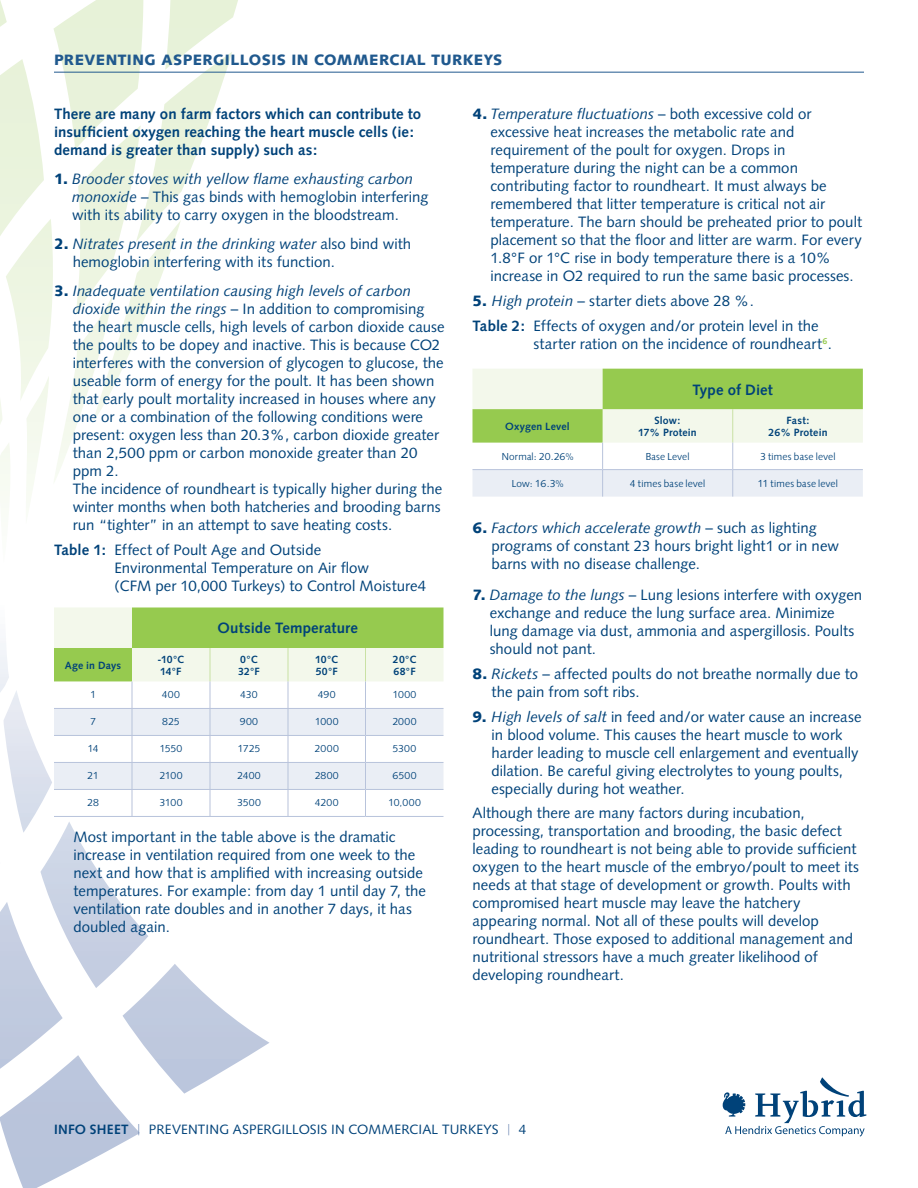
<style>
.page{position:relative;width:918px;height:1188px;background:#fff}
.page>*{position:absolute;margin:0;border:0;box-sizing:border-box;transform-origin:0 0}
.t1{font:15px/18px "Syntax";color:#004279}
.t2{font:700 15px/18px "Syntax";letter-spacing:.01em;color:#004279}
.t3{font:900 15px "Syntax";letter-spacing:.03em;color:#20598e}
.t4{font:13.5px "Syntax";letter-spacing:.01em;color:#004279}
.t5{font:700 13.5px "Syntax";letter-spacing:.02em;color:#004279}
.t6{font:10.5px "Syntax";letter-spacing:.02em;color:#004279}
.t7{font:700 10.5px/12px "Syntax";letter-spacing:.015em;color:#004279}
.s1{font-weight:900}
.s2{font-style:italic}
.s3{font-weight:700}
.s4{font-weight:400;color:#6a86b1}
.s5{font-weight:400}
.s6{color:#6a86b1}
</style>
<div class="page">
<svg style="left:0;top:0;width:238px;height:503px"></svg>
<svg style="left:0;top:607px;width:270px;height:581px"></svg>
<svg style="left:54px;top:608px;width:390px;height:208px"></svg>
<hr style="left:54px;top:708px;width:78px;height:1px;background:#b8c3db">
<hr style="left:132px;top:708px;width:78px;height:1px;background:#b8c3db">
<hr style="left:210px;top:708px;width:78px;height:1px;background:#b8c3db">
<hr style="left:288px;top:708px;width:78px;height:1px;background:#b8c3db">
<hr style="left:366px;top:708px;width:78px;height:1px;background:#b8c3db">
<hr style="left:54px;top:735px;width:78px;height:1px;background:#b8c3db">
<hr style="left:132px;top:735px;width:78px;height:1px;background:#b8c3db">
<hr style="left:210px;top:735px;width:78px;height:1px;background:#b8c3db">
<hr style="left:288px;top:735px;width:78px;height:1px;background:#b8c3db">
<hr style="left:366px;top:735px;width:78px;height:1px;background:#b8c3db">
<hr style="left:54px;top:762px;width:78px;height:1px;background:#b8c3db">
<hr style="left:132px;top:762px;width:78px;height:1px;background:#b8c3db">
<hr style="left:210px;top:762px;width:78px;height:1px;background:#b8c3db">
<hr style="left:288px;top:762px;width:78px;height:1px;background:#b8c3db">
<hr style="left:366px;top:762px;width:78px;height:1px;background:#b8c3db">
<hr style="left:54px;top:789px;width:78px;height:1px;background:#b8c3db">
<hr style="left:132px;top:789px;width:78px;height:1px;background:#b8c3db">
<hr style="left:210px;top:789px;width:78px;height:1px;background:#b8c3db">
<hr style="left:288px;top:789px;width:78px;height:1px;background:#b8c3db">
<hr style="left:366px;top:789px;width:78px;height:1px;background:#b8c3db">
<hr style="left:54px;top:816px;width:78px;height:1px;background:#b8c3db">
<hr style="left:132px;top:816px;width:78px;height:1px;background:#b8c3db">
<hr style="left:210px;top:816px;width:78px;height:1px;background:#b8c3db">
<hr style="left:288px;top:816px;width:78px;height:1px;background:#b8c3db">
<hr style="left:366px;top:816px;width:78px;height:1px;background:#b8c3db">
<svg style="left:472px;top:369px;width:391px;height:128px"></svg>
<hr style="left:472px;top:469px;width:131px;height:1px;background:#b8c3db">
<hr style="left:603px;top:469px;width:130px;height:1px;background:#b8c3db">
<hr style="left:733px;top:469px;width:130px;height:1px;background:#b8c3db">
<svg style="left:723px;top:1077px;width:143px;height:60px"></svg>
<hr style="left:54px;top:72px;width:810px;height:1px;background:#20598e">
<p class="t3" style="left:54px;top:51px;width:450px">PREVENTING ASPERGILLOSIS IN COMMERCIAL TURKEYS</p>
<p class="t2" style="left:54px;top:105px;width:369px">There are many on farm factors which can contribute to insufficient oxygen reaching the heart muscle cells (ie: demand is greater than supply) such as:</p>
<p class="t1" style="left:72px;top:170px;width:358px;text-indent:-18px"><span class="s1">1.</span> <span class="s2">Brooder stoves with yellow flame exhausting carbon monoxide</span> – This gas binds with hemoglobin interfering with its ability to carry oxygen in the bloodstream.</p>
<p class="t1" style="left:73px;top:235px;width:340px;text-indent:-19px"><span class="s1">2.</span> <span class="s2">Nitrates present in the drinking water</span> also bind with hemoglobin interfering with its function.</p>
<p class="t1" style="left:73px;top:282px;width:373px;text-indent:-19px"><span class="s1">3.</span> <span class="s2">Inadequate ventilation causing high levels of carbon dioxide within the rings</span> – In addition to compromising the heart muscle cells, high levels of carbon dioxide cause the poults to be dopey and inactive. This is because CO2 interferes with the conversion of glycogen to glucose, the useable form of energy for the poult. It has been shown that early poult mortality increased in houses where any one or a combination of the following conditions were present: oxygen less than 20.3%, carbon dioxide greater than 2,500 ppm or carbon monoxide greater than 20 ppm 2.<br>The incidence of roundheart is typically higher during the winter months when both hatcheries and brooding barns run “tighter” in an attempt to save heating costs.</p>
<p class="t1" style="left:114px;top:540px;width:313px;text-indent:-60px"><span class="s3">Table 1:</span> Effect of Poult Age and Outside<br>Environmental Temperature on Air flow<br>(CFM per 10,000 Turkeys) to Control Moisture4</p>
<p class="t2" style="left:218px;top:619px;width:142px">Outside Temperature</p>
<p class="t7" style="left:65px;top:659px;width:58px">Age in Days</p>
<p class="t7" style="left:157px;top:653px;width:28px">-10°C<br>14°F</p>
<p class="t7" style="left:238px;top:653px;width:23px">0°C<br>32°F</p>
<p class="t7" style="left:315px;top:653px;width:25px">10°C<br>50°F</p>
<p class="t7" style="left:393px;top:653px;width:25px">20°C<br>68°F</p>
<p class="t6" style="left:90px;top:688px;width:7px">1</p>
<p class="t6" style="left:162px;top:688px;width:20px">400</p>
<p class="t6" style="left:240px;top:688px;width:19px">430</p>
<p class="t6" style="left:318px;top:688px;width:19px">490</p>
<p class="t6" style="left:393px;top:688px;width:25px">1000</p>
<p class="t6" style="left:90px;top:715px;width:7px">7</p>
<p class="t6" style="left:162px;top:715px;width:19px">825</p>
<p class="t6" style="left:240px;top:715px;width:20px">900</p>
<p class="t6" style="left:315px;top:715px;width:25px">1000</p>
<p class="t6" style="left:392px;top:715px;width:26px">2000</p>
<p class="t6" style="left:87px;top:742px;width:13px">14</p>
<p class="t6" style="left:160px;top:742px;width:24px">1550</p>
<p class="t6" style="left:238px;top:742px;width:24px">1725</p>
<p class="t6" style="left:315px;top:742px;width:26px">2000</p>
<p class="t6" style="left:393px;top:742px;width:25px">5300</p>
<p class="t6" style="left:87px;top:769px;width:13px">21</p>
<p class="t6" style="left:159px;top:769px;width:25px">2100</p>
<p class="t6" style="left:237px;top:769px;width:25px">2400</p>
<p class="t6" style="left:315px;top:769px;width:26px">2800</p>
<p class="t6" style="left:392px;top:769px;width:26px">6500</p>
<p class="t6" style="left:87px;top:796px;width:13px">28</p>
<p class="t6" style="left:159px;top:796px;width:25px">3100</p>
<p class="t6" style="left:237px;top:796px;width:25px">3500</p>
<p class="t6" style="left:315px;top:796px;width:25px">4200</p>
<p class="t6" style="left:388px;top:796px;width:34px">10,000</p>
<p class="t1" style="left:54px;top:828px;width:12px">M</p>
<p class="t1" style="left:74px;top:828px;width:354px;text-indent:14px">ost important in the table above is the dramatic increase in ventilation required from one week to the next and how that is amplified with increasing outside temperatures. For example: from day 1 until day 7, the ventilation rate doubles and in another 7 days, it has doubled again.</p>
<p class="t1" style="left:491px;top:105px;width:373px;text-indent:-18px"><span class="s1">4.</span> <span class="s2">Temperature fluctuations</span> – both excessive cold or excessive heat increases the metabolic rate and requirement of the poult for oxygen. Drops in temperature during the night can be a common contributing factor to roundheart. It must always be remembered that litter temperature is critical not air temperature. The barn should be preheated prior to poult placement so that the floor and litter are warm. For every 1.8°F or 1°C rise in body temperature there is a 10% increase in O2 required to run the same basic processes.</p>
<p class="t1" style="left:473px;top:289px;width:348px;line-height:24.8px"><span class="s1">5.</span> <span class="s2">High protein</span> – starter diets above 28 %.<br><span class="s3">Table 2:</span> Effects of oxygen and/or protein level in the</p>
<p class="t1" style="left:533px;top:335px;width:300px">starter ration on the incidence of roundheart<sup>6</sup>.</p>
<p class="t2" style="left:693px;top:381px;width:82px">Type of Diet</p>
<p class="t7" style="left:505px;top:420px;width:66px">Oxygen Level</p>
<p class="t7" style="left:638px;top:414px;width:60px;text-align:center">Slow:<br>17% Protein</p>
<p class="t7" style="left:768px;top:414px;width:61px;text-align:center">Fast:<br>26% Protein</p>
<p class="t6" style="left:502px;top:449px;width:73px">Normal: 20.26%</p>
<p class="t6" style="left:646px;top:449px;width:45px">Base Level</p>
<p class="t6" style="left:760px;top:449px;width:77px">3 times base level</p>
<p class="t6" style="left:512px;top:476px;width:53px">Low: 16.3%</p>
<p class="t6" style="left:630px;top:476px;width:77px">4 times base level</p>
<p class="t6" style="left:758px;top:476px;width:82px">11 times base level</p>
<p class="t1" style="left:491px;top:518px;width:349px;text-indent:-19px"><span class="s1">6.</span> <span class="s2">Factors which accelerate growth</span> – such as lighting programs of constant 23 hours bright light1 or in new barns with no disease challenge.</p>
<p class="t1" style="left:490px;top:586px;width:374px;text-indent:-17px"><span class="s1">7.</span> <span class="s2">Damage to the lungs</span> – Lung lesions interfere with oxygen exchange and reduce the lung surface area. Minimize lung damage via dust, ammonia and aspergillosis. Poults should not pant.</p>
<p class="t1" style="left:492px;top:665px;width:368px;text-indent:-19px"><span class="s1">8.</span> <span class="s2">Rickets</span> – affected poults do not breathe normally due to the pain from soft ribs.</p>
<p class="t1" style="left:492px;top:707px;width:372px;text-indent:-19px"><span class="s1">9.</span> <span class="s2">High levels of salt</span> in feed and/or water cause an increase in blood volume. This causes the heart muscle to work harder leading to muscle cell enlargement and eventually dilation. Be careful giving electrolytes to young poults, especially during hot weather.</p>
<p class="t1" style="left:472px;top:804px;width:388px">Although there are many factors during incubation, processing, transportation and brooding, the basic defect leading to roundheart is not being able to provide sufficient oxygen to the heart muscle of the embryo/poult to meet its needs at that stage of development or growth. Poults with compromised heart muscle may leave the hatchery appearing normal. Not all of these poults will develop roundheart. Those exposed to additional management and nutritional stressors have a much greater likelihood of developing roundheart.</p>
<p class="t5" style="left:54px;top:1122px;width:143px">INFO SHEET <span class="s4">|</span> <span class="s5">Preventin</span></p>
<p class="t4" style="left:219px;top:1121px;width:70px">g Aspergillo</p>
<p class="t4" style="left:310px;top:1121px;width:108px">sis In Commercial</p>
<p class="t4" style="left:442px;top:1121px;width:86px">Turkeys <span class="s6">|</span> 4</p>
</div>
